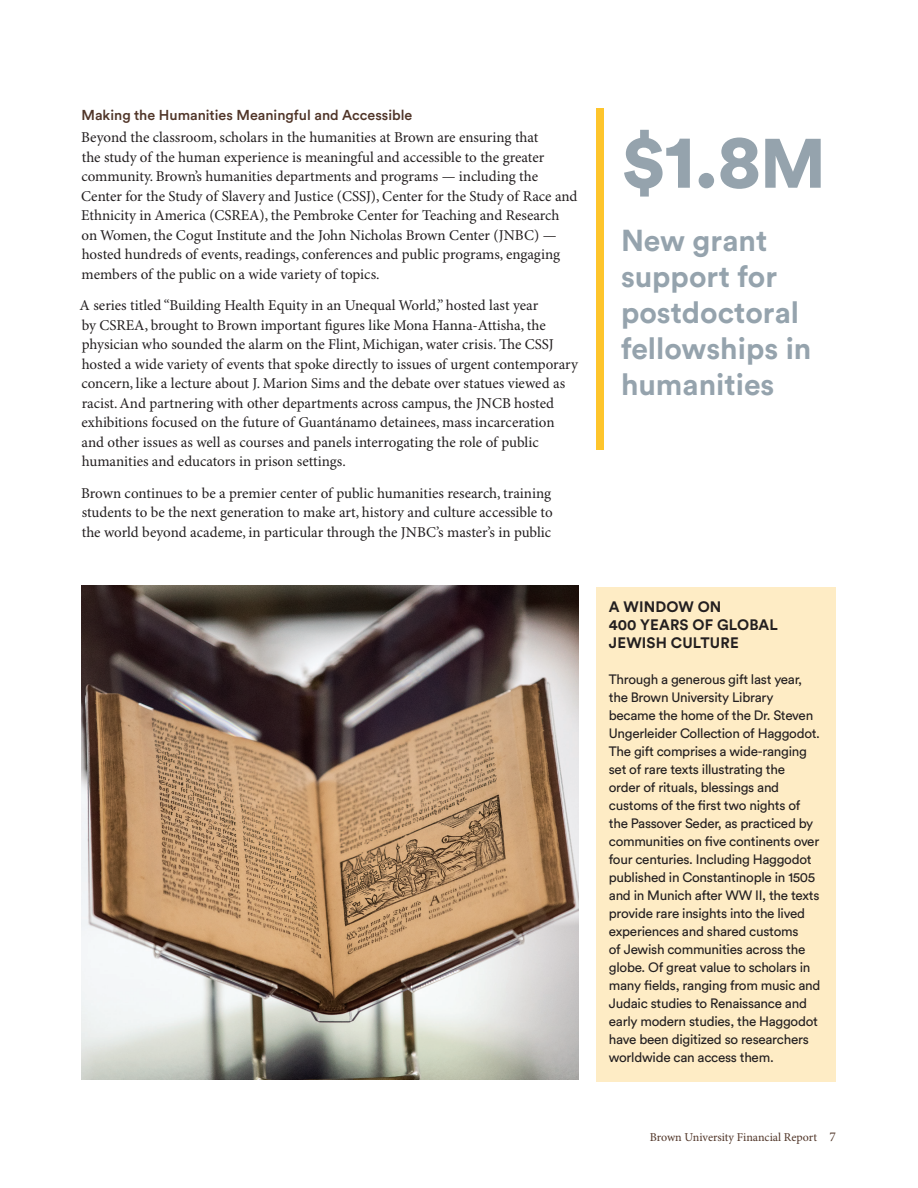
<style>
.page{position:relative;width:918px;height:1188px;background:#fff}
.page>*{position:absolute;margin:0;border:0;box-sizing:border-box;transform-origin:0 0}
.t1{font:900 75.6px "Circular Std";color:#95a3ad}
.t2{font:700 30px/36px "Circular Std";color:#95a3ad}
.t3{font:15px/19.5px "Minion Pro";color:#231f20}
.t4{font:700 15px/18px "Circular Std";letter-spacing:.01em;color:#231f20}
.t5{font:500 14.25px "Circular Std";color:#503528}
.t6{font:13.5px/18px "Circular Std";letter-spacing:-.02em;color:#231f20}
.t7{font:12px "Minion Pro";color:#503528}
.s1{font-size:69px}
.s2{font-size:13.5px}
</style>
<div class="page">
<img style="left:81px;top:585px;width:497px;height:495px">
<div style="left:596px;top:587px;width:240px;height:495px;background:#feecc5"></div>
<div style="left:596px;top:108px;width:8px;height:341px;background:#fec52c"></div>
<p class="t5" style="left:82px;top:106px;width:332px">Making the Humanities Meaningful and Accessible</p>
<p class="t3" style="left:81px;top:128px;width:498px">Beyond the classroom, scholars in the humanities at Brown are ensuring that<br>the study of the human experience is meaningful and accessible to the greater community. Brown’s humanities departments and programs — including the Center for the Study of Slavery and Justice (CSSJ), Center for the Study of Race and Ethnicity in America (CSREA), the Pembroke Center for Teaching and Research on Women, the Cogut Institute and the John Nicholas Brown Center (JNBC) — hosted hundreds of events, readings, conferences and public programs, engaging members of the public on a wide variety of topics.</p>
<p class="t3" style="left:80px;top:296px;width:500px">A series titled “Building Health Equity in an Unequal World,” hosted last year<br>by CSREA, brought to Brown important figures like Mona Hanna-Attisha, the physician who sounded the alarm on the Flint, Michigan, water crisis. The CSSJ hosted a wide variety of events that spoke directly to issues of urgent contemporary concern, like a lecture about J. Marion Sims and the debate over statues viewed as racist. And partnering with other departments across campus, the JNCB hosted exhibitions focused on the future of Guantánamo detainees, mass incarceration and other issues as well as courses and panels interrogating the role of public humanities and educators in prison settings.</p>
<p class="t3" style="left:81px;top:484px;width:473px;text-align:justify">Brown continues to be a premier center of public humanities research, training students to be the next generation to make art, history and culture accessible to the world beyond academe, in particular through the JNBC’s master’s in public</p>
<h1 class="t1" style="left:621px;top:111px;width:207px">$1.8<span class="s1">M</span></h1>
<h2 class="t2" style="left:621px;top:222px;width:192px">New grant support for postdoctoral fellowships in humanities</h2>
<p class="t4" style="left:609px;top:597px;width:170px">A WINDOW ON<br>400 YEARS OF GLOBAL<br>JEWISH CULTURE</p>
<p class="t6" style="left:609px;top:670px;width:213px">Through a generous gift last year, the Brown University Library became the home of the Dr. Steven Ungerleider Collection of Haggodot.<br>The gift comprises a wide-ranging set of rare texts illustrating the<br>order of rituals, blessings and customs of the first two nights of the Passover Seder, as practiced by communities on five continents over four centuries. Including Haggodot published in Constantinople in 1505 and in Munich after WW II, the texts provide rare insights into the lived experiences and shared customs<br>of Jewish communities across the globe. Of great value to scholars in many fields, ranging from music and Judaic studies to Renaissance and early modern studies, the Haggodot have been digitized so researchers worldwide can access them.</p>
<p class="t7" style="left:650px;top:1130px;width:188px">Brown University Financial Report <span class="s2">7</span></p>
</div>
